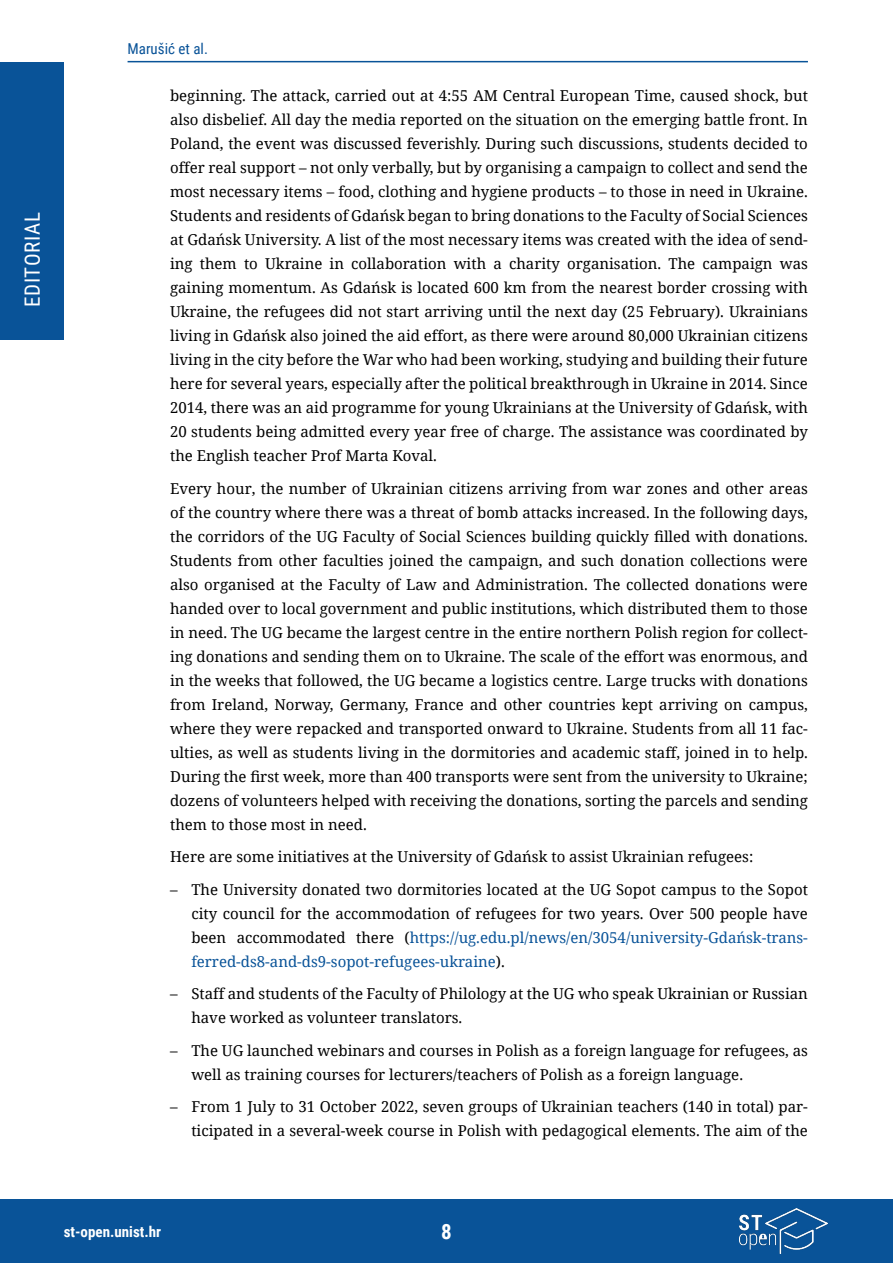
<style>
.page{position:relative;width:893px;height:1263px;background:#fff}
.page>*{position:absolute;margin:0;border:0;box-sizing:border-box;transform-origin:0 0}
.t1{font:21px "Roboto Condensed";letter-spacing:.035em;color:#fff}
.t2{font:700 21px "Roboto Condensed";color:#fff}
.t3{font:15px/24px "Noto Serif";color:#000;text-align:justify}
.t4{font:700 15px "Roboto Condensed";color:#fff}
.t5{font:15px "Roboto Condensed";color:#095398}
.s1{color:#095398}
</style>
<div class="page">
<div style="left:0;top:62px;width:64px;height:278px;background:#095398"></div>
<div style="left:0;top:1199px;width:893px;height:64px;background:#095398"></div>
<hr style="left:128px;top:61px;width:680px;height:1px;background:#095398">
<img style="left:740px;top:1209px;width:87px;height:44px">
<h1 class="t1" style="left:18px;top:307px;width:97px;rotate:-90deg">EDITORIAL</h1>
<p class="t5" style="left:128px;top:38px;width:82px">Marušić et al.</p>
<p class="t3" style="left:170px;top:83px;width:639px">beginning. The attack, carried out at 4:55 AM Central European Time, caused shock, but also disbelief. All day the media reported on the situation on the emerging battle front. In Poland, the event was discussed feverishly. During such discussions, students decided to offer real support – not only verbally, but by organising a campaign to collect and send the most necessary items – food, clothing and hygiene products – to those in need in Ukraine.<br>Students and residents of Gdańsk began to bring donations to the Faculty of Social Sciences at Gdańsk University. A list of the most necessary items was created with the idea of send&shy;ing them to Ukraine in collaboration with a charity organisation. The campaign was gaining momentum. As Gdańsk is located 600 km from the nearest border crossing with Ukraine, the refugees did not start arriving until the next day (25 February). Ukrainians living in Gdańsk also joined the aid effort, as there were around 80,000 Ukrainian citizens living in the city before the War who had been working, studying and building their future here for several years, especially after the political breakthrough in Ukraine in 2014. Since 2014, there was an aid programme for young Ukrainians at the University of Gdańsk, with 20 students being admitted every year free of charge. The assistance was coordinated by the English teacher Prof Marta Koval.</p>
<p class="t3" style="left:170px;top:476px;width:639px">Every hour, the number of Ukrainian citizens arriving from war zones and other areas of the country where there was a threat of bomb attacks increased. In the following days, the corridors of the UG Faculty of Social Sciences building quickly filled with donations.<br>Students from other faculties joined the campaign, and such donation collections were also organised at the Faculty of Law and Administration. The collected donations were handed over to local government and public institutions, which distributed them to those in need. The UG became the largest centre in the entire northern Polish region for collect&shy;ing donations and sending them on to Ukraine. The scale of the effort was enormous, and in the weeks that followed, the UG became a logistics centre. Large trucks with donations from Ireland, Norway, Germany, France and other countries kept arriving on campus, where they were repacked and transported onward to Ukraine. Students from all 11 fac&shy;ulties, as well as students living in the dormitories and academic staff, joined in to help.<br>During the first week, more than 400 transports were sent from the university to Ukraine; dozens of volunteers helped with receiving the donations, sorting the parcels and sending them to those most in need.</p>
<p class="t3" style="left:170px;top:844px;width:585px">Here are some initiatives at the University of Gdańsk to assist Ukrainian refugees:</p>
<p class="t3" style="left:191px;top:877px;width:618px;text-indent:-21px">– The University donated two dormitories located at the UG Sopot campus to the Sopot city council for the accommodation of refugees for two years. Over 500 people have been accommodated there (<span class="s1">https://ug.edu.pl/news/en/3054/university-Gdańsk-trans&shy;ferred-ds8-and-ds9-sopot-refugees-ukraine</span>).</p>
<p class="t3" style="left:191px;top:981px;width:618px;text-indent:-21px">– Staff and students of the Faculty of Philology at the UG who speak Ukrainian or Russian have worked as volunteer translators.</p>
<p class="t3" style="left:191px;top:1038px;width:618px;text-indent:-21px">– The UG launched webinars and courses in Polish as a foreign language for refugees, as well as training courses for lecturers/teachers of Polish as a foreign language.</p>
<p class="t3" style="left:170px;top:1094px;width:639px;text-align:right">– From 1 July to 31 October 2022, seven groups of Ukrainian teachers (140 in total) par&shy;ticipated in a several-week course in Polish with pedagogical elements. The aim of the</p>
<p class="t4" style="left:64px;top:1221px;width:99px">st-open.unist.hr</p>
<h1 class="t2" style="left:441px;top:1217px;width:12px">8</h1>
</div>
